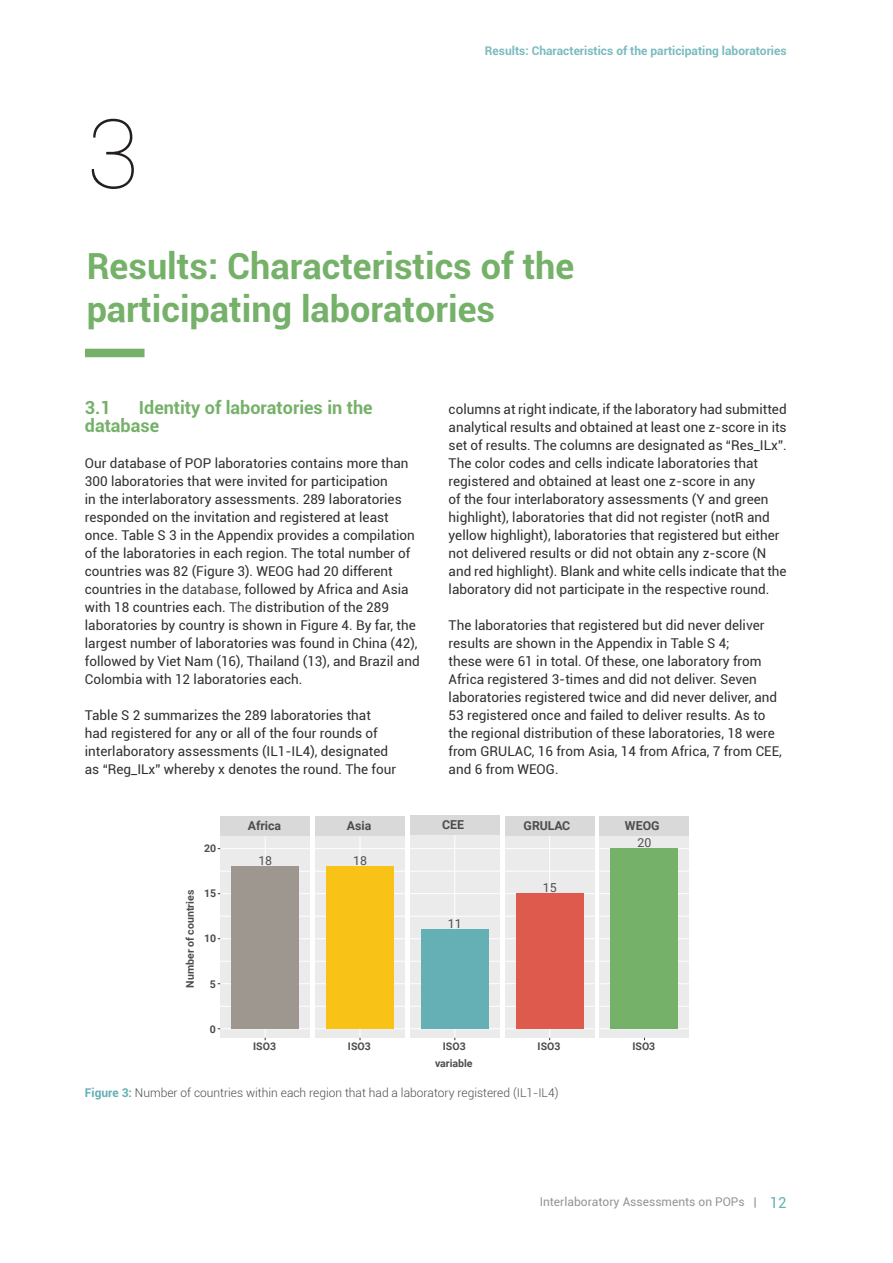
<style>
.page{position:relative;width:893px;height:1263px;background:#fff}
.page>*{position:absolute;margin:0;border:0;box-sizing:border-box;transform-origin:0 0}
.Number_Title_1{font:100 96px "Roboto";color:#231f20}
.Title_1{font:700 36px/43.2px "Roboto";color:#75b169}
.Title_2{font:700 18px/18px "Roboto";color:#75b169}
.Bodytext{font:13.5px/18px "Roboto";color:#312f30}
.t1{font:700 12.3px "Roboto";color:#4d4d4f}
.t2{font:12.3px "Roboto";color:#4d4d4f}
.Figure_titles{font:300 12px "Roboto";color:#4b4c4d}
.t3{font:700 12px "Roboto";color:#7bbbc0}
.t4{font:12px "Roboto";color:#939598}
.t5{font:700 10.5px "Roboto";color:#4d4d4f}
.s1{color:#4b4c4d}
.s2{font-weight:700;color:#64b0b5}
.s3{font-size:15px;color:#64b0b5}
</style>
<div class="page">
<div style="left:85px;top:349px;width:60px;height:8px;background:#75b169"></div>
<div style="left:220px;top:835px;width:90px;height:203px;background:#ebebeb"></div>
<hr style="left:220px;top:1006px;width:90px;height:1px;background:#fff">
<hr style="left:220px;top:961px;width:90px;height:1px;background:#fff">
<hr style="left:220px;top:916px;width:90px;height:1px;background:#fff">
<hr style="left:220px;top:871px;width:90px;height:1px;background:#fff">
<hr style="left:220px;top:1028px;width:90px;height:1px;background:#fff">
<hr style="left:220px;top:983px;width:90px;height:1px;background:#fff">
<hr style="left:220px;top:938px;width:90px;height:1px;background:#fff">
<hr style="left:220px;top:893px;width:90px;height:1px;background:#fff">
<hr style="left:220px;top:848px;width:90px;height:1px;background:#fff">
<hr style="left:265px;top:835px;width:1px;height:203px;background:#fff">
<div style="left:231px;top:867px;width:68px;height:162px;background:#9e978f"></div>
<div style="left:315px;top:835px;width:90px;height:203px;background:#ebebeb"></div>
<hr style="left:315px;top:1006px;width:90px;height:1px;background:#fff">
<hr style="left:315px;top:961px;width:90px;height:1px;background:#fff">
<hr style="left:315px;top:916px;width:90px;height:1px;background:#fff">
<hr style="left:315px;top:871px;width:90px;height:1px;background:#fff">
<hr style="left:315px;top:1028px;width:90px;height:1px;background:#fff">
<hr style="left:315px;top:983px;width:90px;height:1px;background:#fff">
<hr style="left:315px;top:938px;width:90px;height:1px;background:#fff">
<hr style="left:315px;top:893px;width:90px;height:1px;background:#fff">
<hr style="left:315px;top:848px;width:90px;height:1px;background:#fff">
<hr style="left:360px;top:835px;width:1px;height:203px;background:#fff">
<div style="left:326px;top:867px;width:68px;height:162px;background:#f9c217"></div>
<div style="left:410px;top:835px;width:90px;height:203px;background:#ebebeb"></div>
<hr style="left:410px;top:1006px;width:90px;height:1px;background:#fff">
<hr style="left:410px;top:961px;width:90px;height:1px;background:#fff">
<hr style="left:410px;top:916px;width:90px;height:1px;background:#fff">
<hr style="left:410px;top:871px;width:90px;height:1px;background:#fff">
<hr style="left:410px;top:1028px;width:90px;height:1px;background:#fff">
<hr style="left:410px;top:983px;width:90px;height:1px;background:#fff">
<hr style="left:410px;top:938px;width:90px;height:1px;background:#fff">
<hr style="left:410px;top:893px;width:90px;height:1px;background:#fff">
<hr style="left:410px;top:848px;width:90px;height:1px;background:#fff">
<hr style="left:454px;top:835px;width:1px;height:203px;background:#fff">
<div style="left:421px;top:930px;width:68px;height:99px;background:#65b0b5"></div>
<div style="left:505px;top:835px;width:90px;height:203px;background:#ebebeb"></div>
<hr style="left:505px;top:1006px;width:90px;height:1px;background:#fff">
<hr style="left:505px;top:961px;width:90px;height:1px;background:#fff">
<hr style="left:505px;top:916px;width:90px;height:1px;background:#fff">
<hr style="left:505px;top:871px;width:90px;height:1px;background:#fff">
<hr style="left:505px;top:1028px;width:90px;height:1px;background:#fff">
<hr style="left:505px;top:983px;width:90px;height:1px;background:#fff">
<hr style="left:505px;top:938px;width:90px;height:1px;background:#fff">
<hr style="left:505px;top:893px;width:90px;height:1px;background:#fff">
<hr style="left:505px;top:848px;width:90px;height:1px;background:#fff">
<hr style="left:549px;top:835px;width:1px;height:203px;background:#fff">
<div style="left:516px;top:894px;width:67px;height:135px;background:#de5a4d"></div>
<div style="left:599px;top:835px;width:90px;height:203px;background:#ebebeb"></div>
<hr style="left:599px;top:1006px;width:90px;height:1px;background:#fff">
<hr style="left:599px;top:961px;width:90px;height:1px;background:#fff">
<hr style="left:599px;top:916px;width:90px;height:1px;background:#fff">
<hr style="left:599px;top:871px;width:90px;height:1px;background:#fff">
<hr style="left:599px;top:1028px;width:90px;height:1px;background:#fff">
<hr style="left:599px;top:983px;width:90px;height:1px;background:#fff">
<hr style="left:599px;top:938px;width:90px;height:1px;background:#fff">
<hr style="left:599px;top:893px;width:90px;height:1px;background:#fff">
<hr style="left:599px;top:848px;width:90px;height:1px;background:#fff">
<div style="left:611px;top:849px;width:67px;height:180px;background:#75b169"></div>
<div style="left:220px;top:816px;width:90px;height:19px;background:#d9d9d9"></div>
<div style="left:315px;top:816px;width:90px;height:19px;background:#d9d9d9"></div>
<div style="left:410px;top:815px;width:90px;height:20px;background:#d9d9d9"></div>
<div style="left:505px;top:816px;width:90px;height:19px;background:#d9d9d9"></div>
<div style="left:599px;top:816px;width:90px;height:19px;background:#d9d9d9"></div>
<p class="Number_Title_1" style="left:87px;top:87px;width:54px">3</p>
<p class="t3" style="left:485px;top:42px;width:303px">Results: Characteristics of the participating laboratories</p>
<p class="Title_1" style="left:87px;top:243px;width:489px">Results: Characteristics of the participating laboratories</p>
<p class="Title_2" style="left:85px;top:398px;width:289px;text-indent:54px">Identity of laboratories in the database</p>
<p class="Bodytext" style="left:85px;top:454px;width:336px">Our database of POP laboratories contains more than 300 laboratories that were invited for participation<br>in the interlaboratory assessments. 289 laboratories responded on the invitation and registered at least once. Table S 3 in the Appendix provides a compilation of the laboratories in each region. The total number of countries was 82 (Figure 3). WEOG had 20 different countries in the <span class="s1">database</span>, followed by Africa and Asia with 18 countries each. <span class="s1">The</span> distribution of the 289 laboratories by country is shown in Figure 4. By far, the largest number of laboratories was found in China (42), followed by Viet Nam (16), Thailand (13), and Brazil and Colombia with 12 laboratories each.</p>
<p class="Bodytext" style="left:85px;top:706px;width:313px">Table S 2 summarizes the 289 laboratories that had registered for any or all of the four rounds of interlaboratory assessments (IL1-IL4), designated as “Reg_ILx” whereby x denotes the round. The four</p>
<p class="Title_2" style="left:85px;top:398px;width:27px">3.1</p>
<p class="Bodytext" style="left:449px;top:400px;width:340px">columns at right indicate, if the laboratory had submitted analytical results and obtained at least one z-score in its set of results. The columns are designated as “Res_ILx”.<br>The color codes and cells indicate laboratories that registered and obtained at least one z-score in any<br>of the four interlaboratory assessments (Y and green highlight), laboratories that did not register (notR and yellow highlight), laboratories that registered but either not delivered results or did not obtain any z-score (N and red highlight). Blank and white cells indicate that the laboratory did not participate in the respective round.</p>
<p class="Bodytext" style="left:449px;top:616px;width:335px">The laboratories that registered but did never deliver results are shown in the Appendix in Table S 4;<br>these were 61 in total. Of these, one laboratory from Africa registered 3-times and did not deliver. Seven laboratories registered twice and did never deliver, and 53 registered once and failed to deliver results. As to the regional distribution of these laboratories, 18 were from GRULAC, 16 from Asia, 14 from Africa, 7 from CEE, and 6 from WEOG.</p>
<p class="t5" style="left:204px;top:841px;width:14px">20</p>
<p class="t5" style="left:183px;top:988px;width:99px;rotate:-90deg">Number of countries</p>
<p class="t5" style="left:204px;top:886px;width:14px">15</p>
<p class="t5" style="left:204px;top:931px;width:14px">10</p>
<p class="t5" style="left:210px;top:976px;width:8px">5</p>
<p class="t5" style="left:210px;top:1021px;width:8px">0</p>
<p class="t1" style="left:248px;top:817px;width:35px">Africa</p>
<p class="t1" style="left:347px;top:817px;width:26px">Asia</p>
<p class="t1" style="left:442px;top:816px;width:23px">CEE</p>
<p class="t1" style="left:524px;top:817px;width:48px">GRULAC</p>
<p class="t1" style="left:625px;top:817px;width:36px">WEOG</p>
<p class="t2" style="left:258px;top:852px;width:15px">18</p>
<p class="t2" style="left:353px;top:852px;width:15px">18</p>
<p class="t2" style="left:448px;top:915px;width:15px">11</p>
<p class="t2" style="left:543px;top:879px;width:15px">15</p>
<p class="t2" style="left:638px;top:834px;width:15px">20</p>
<p class="t5" style="left:253px;top:1038px;width:24px">ISO3</p>
<p class="t5" style="left:348px;top:1038px;width:24px">ISO3</p>
<p class="t5" style="left:443px;top:1038px;width:24px">ISO3</p>
<p class="t5" style="left:538px;top:1038px;width:24px">ISO3</p>
<p class="t5" style="left:632px;top:1038px;width:24px">ISO3</p>
<p class="t5" style="left:435px;top:1055px;width:39px">variable</p>
<p class="Figure_titles" style="left:85px;top:1084px;width:475px"><span class="s2">Figure 3:</span> Number of countries within each region that had a laboratory registered (IL1-IL4)</p>
<p class="t4" style="left:540px;top:1193px;width:248px">Interlaboratory Assessments on POPs | <span class="s3">12</span></p>
</div>
